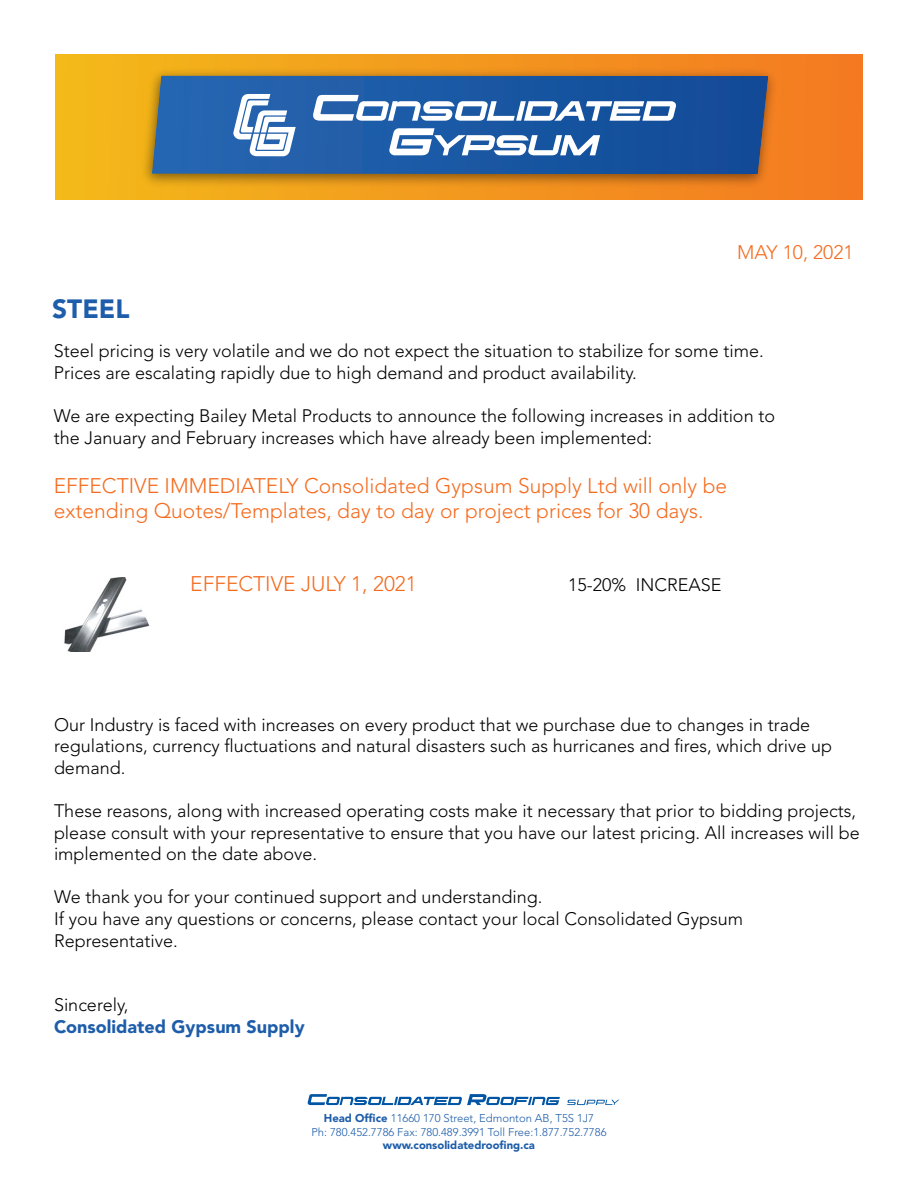
<style>
.page{position:relative;width:918px;height:1188px;background:#fff}
.page>*{position:absolute;margin:0;border:0;box-sizing:border-box;transform-origin:0 0}
.t1{font:900 26.25px "Avenir LT Std";color:#1e5daa}
.t2{font:300 21px/25.2px "Avenir LT Std";color:#f46c20}
.t3{font:300 19.5px "Avenir LT Std";color:#f46c20}
.t4{font:300 18px/21.6px "Avenir LT Std";color:#000}
.t5{font:900 18px "Avenir LT Std";color:#1e5daa}
.t6{font:300 11.25px/13.5px "Avenir LT Std";color:#1e5daa;text-align:center}
.t7{font:900 11.25px "Avenir LT Std";color:#1e5daa}
.s1{font-weight:900}
</style>
<div class="page">
<div style="left:55px;top:54px;width:808px;height:145px;background:linear-gradient(to right,#f3ba1a,#f47922)"></div>
<img style="left:135px;top:63px;width:648px;height:130px">
<svg style="left:152px;top:76px;width:616px;height:98px;background:#21599f"></svg>
<svg style="left:233px;top:94px;width:63px;height:62px"></svg>
<svg style="left:312px;top:95px;width:365px;height:60px"></svg>
<svg style="left:567px;top:1100px;width:52px;height:5px"></svg>
<svg style="left:307px;top:1094px;width:253px;height:11px"></svg>
<img style="left:64px;top:577px;width:86px;height:75px">
<p class="t3" style="left:737px;top:244px;width:118px">MAY 10, 2021</p>
<h1 class="t1" style="left:52px;top:298px;width:79px">STEEL</h1>
<p class="t4" style="left:54px;top:342px;width:711px">Steel pricing is very volatile and we do not expect the situation to stabilize for some time.<br>Prices are escalating rapidly due to high demand and product availability.</p>
<p class="t4" style="left:54px;top:407px;width:723px">We are expecting Bailey Metal Products to announce the following increases in addition to the January and February increases which have already been implemented:</p>
<p class="t2" style="left:54px;top:475px;width:675px">EFFECTIVE IMMEDIATELY Consolidated Gypsum Supply Ltd will only be extending Quotes/Templates, day to day or project prices for 30 days.</p>
<p class="t2" style="left:190px;top:573px;width:228px">EFFECTIVE JULY 1, 2021</p>
<p class="t4" style="left:568px;top:576px;width:155px">15-20% INCREASE</p>
<p class="t4" style="left:54px;top:715px;width:780px">Our Industry is faced with increases on every product that we purchase due to changes in trade regulations, currency fluctuations and natural disasters such as hurricanes and fires, which drive up demand.</p>
<p class="t4" style="left:54px;top:801px;width:807px">These reasons, along with increased operating costs make it necessary that prior to bidding projects, please consult with your representative to ensure that you have our latest pricing. All increases will be implemented on the date above.</p>
<p class="t4" style="left:54px;top:888px;width:691px">We thank you for your continued support and understanding.<br>If you have any questions or concerns, please contact your local Consolidated Gypsum<br>Representative.</p>
<p class="t4" style="left:54px;top:996px;width:76px">Sincerely,</p>
<p class="t5" style="left:54px;top:1019px;width:252px">Consolidated Gypsum Supply</p>
<p class="t6" style="left:311px;top:1113px;width:297px"><span class="s1">Head Office</span> 11660 170 Street, Edmonton AB, T5S 1J7<br>Ph: 780.452.7786 Fax: 780.489.3991 Toll Free:1.877.752.7786</p>
<p class="t7" style="left:383px;top:1141px;width:154px">www.consolidatedroofing.ca</p>
</div>
